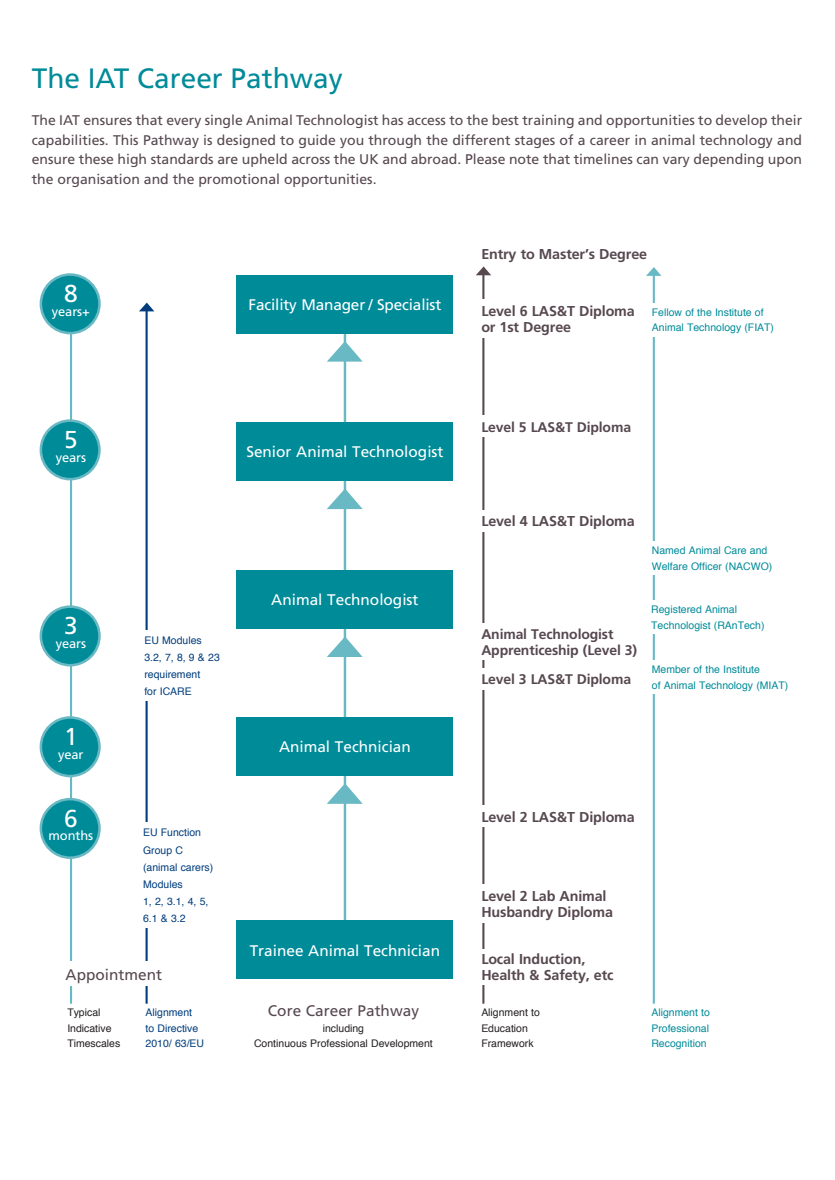
<style>
.page{position:relative;width:835px;height:1180px;background:#fff}
.page>*{position:absolute;margin:0;border:0;box-sizing:border-box;transform-origin:0 0}
.t1{font:28px "Frutiger";color:#008b99}
.t2{font:24.43px "Frutiger";color:#fff}
.t3{font:15.36px "Frutiger";color:#fff}
.t4{font:15.36px "Frutiger";color:#574850}
.t5{font:700 14.31px/16.1px "Frutiger";letter-spacing:-.01em;color:#574850}
.t6{font:14px/19.6px "Frutiger";color:#574850;text-align:justify}
.t7{font:700 13.96px/16.1px "Frutiger";letter-spacing:-.01em;color:#574850}
.t8{font:12.91px "Frutiger";letter-spacing:-.01em;color:#fff}
.t9{font:10.46px/15.7px "Helvetica";color:#008b99}
.t10{font:10.46px/17.1px "Helvetica";color:#013d7d}
.t11{font:10.46px/15.7px "Helvetica";color:#231f20}
</style>
<div class="page">
<hr style="left:482px;top:270px;width:2px;height:733px;background:#574850">
<hr style="left:652px;top:274px;width:2px;height:729px;background:#69b9c4">
<hr style="left:70px;top:314px;width:2px;height:689px;background:#69b9c4">
<hr style="left:343px;top:330px;width:3px;height:593px;background:#69b9c4">
<div style="left:236px;top:275px;width:217px;height:59px;background:#008b99"></div>
<div style="left:236px;top:422px;width:217px;height:59px;background:#008b99"></div>
<div style="left:236px;top:570px;width:217px;height:58px;background:#008b99"></div>
<div style="left:236px;top:717px;width:217px;height:58px;background:#008b99"></div>
<div style="left:236px;top:920px;width:217px;height:59px;background:#008b99"></div>
<svg style="left:327px;top:636px;width:35px;height:21px"></svg>
<svg style="left:327px;top:783px;width:35px;height:21px"></svg>
<svg style="left:327px;top:341px;width:35px;height:21px"></svg>
<svg style="left:327px;top:488px;width:35px;height:21px"></svg>
<hr style="left:145px;top:310px;width:3px;height:693px;background:#013d7d">
<div style="left:480px;top:300px;width:162px;height:38px;background:#fff"></div>
<div style="left:480px;top:415px;width:158px;height:22px;background:#fff"></div>
<div style="left:480px;top:510px;width:160px;height:21px;background:#fff"></div>
<div style="left:480px;top:668px;width:158px;height:22px;background:#fff"></div>
<div style="left:480px;top:624px;width:162px;height:36px;background:#fff"></div>
<div style="left:480px;top:805px;width:160px;height:22px;background:#fff"></div>
<div style="left:480px;top:884px;width:145px;height:38px;background:#fff"></div>
<div style="left:480px;top:948px;width:147px;height:36px;background:#fff"></div>
<div style="left:143px;top:630px;width:85px;height:70px;background:#fff"></div>
<div style="left:142px;top:822px;width:82px;height:106px;background:#fff"></div>
<div style="left:650px;top:541px;width:128px;height:34px;background:#fff"></div>
<div style="left:650px;top:303px;width:157px;height:33px;background:#fff"></div>
<div style="left:650px;top:600px;width:129px;height:33px;background:#fff"></div>
<div style="left:650px;top:660px;width:146px;height:34px;background:#fff"></div>
<div style="left:41px;top:274px;width:58px;height:59px;background:#008b99;border-radius:50%"></div>
<div style="left:40px;top:273px;width:61px;height:61px;border:3px solid #69b9c4;border-radius:50%"></div>
<div style="left:41px;top:420px;width:58px;height:59px;background:#008b99;border-radius:50%"></div>
<div style="left:40px;top:419px;width:61px;height:61px;border:3px solid #69b9c4;border-radius:50%"></div>
<div style="left:41px;top:606px;width:58px;height:59px;background:#008b99;border-radius:50%"></div>
<div style="left:40px;top:605px;width:61px;height:61px;border:3px solid #69b9c4;border-radius:50%"></div>
<div style="left:41px;top:717px;width:58px;height:59px;background:#008b99;border-radius:50%"></div>
<div style="left:40px;top:716px;width:61px;height:61px;border:3px solid #69b9c4;border-radius:50%"></div>
<div style="left:41px;top:799px;width:58px;height:58px;background:#008b99;border-radius:50%"></div>
<div style="left:40px;top:798px;width:61px;height:61px;border:3px solid #69b9c4;border-radius:50%"></div>
<svg style="left:139px;top:302px;width:15px;height:9px"></svg>
<div style="left:53px;top:961px;width:121px;height:25px;background:#fff"></div>
<svg style="left:646px;top:267px;width:15px;height:9px"></svg>
<svg style="left:476px;top:266px;width:15px;height:9px"></svg>
<h1 class="t1" style="left:32px;top:62px;width:312px">The IAT Career Pathway</h1>
<p class="t6" style="left:32px;top:110px;width:771px">The IAT ensures that every single Animal Technologist has access to the best training and opportunities to develop their capabilities. This Pathway is designed to guide you through the different stages of a career in animal technology and ensure these high standards are upheld across the UK and abroad. Please note that timelines can vary depending upon the organisation and the promotional opportunities.</p>
<h2 class="t2" style="left:64px;top:279px;width:15px">8</h2>
<p class="t8" style="left:52px;top:304px;width:39px">years+</p>
<h2 class="t2" style="left:64px;top:425px;width:15px">5</h2>
<p class="t8" style="left:56px;top:450px;width:32px">years</p>
<p class="t3" style="left:248px;top:296px;width:194px">Facility Manager / Specialist</p>
<p class="t3" style="left:246px;top:443px;width:199px">Senior Animal Technologist</p>
<h2 class="t2" style="left:64px;top:611px;width:15px">3</h2>
<p class="t8" style="left:56px;top:636px;width:32px">years</p>
<h2 class="t2" style="left:64px;top:722px;width:15px">1</h2>
<p class="t8" style="left:58px;top:746px;width:27px">year</p>
<h2 class="t2" style="left:64px;top:804px;width:15px">6</h2>
<p class="t8" style="left:49px;top:828px;width:46px">months</p>
<p class="t10" style="left:144px;top:632px;width:77px">EU Modules<br>3.2, 7, 8, 9 &amp; 23 requirement<br>for ICARE</p>
<p class="t10" style="left:143px;top:824px;width:72px">EU Function<br>Group C (animal carers)<br>Modules<br>1, 2, 3.1, 4, 5,<br>6.1 &amp; 3.2</p>
<p class="t4" style="left:66px;top:965px;width:98px">Appointment</p>
<p class="t11" style="left:67px;top:1004px;width:54px">Typical<br>Indicative<br>Timescales</p>
<p class="t10" style="left:146px;top:1004px;width:60px;line-height:15.7px">Alignment<br>to Directive<br>2010/ 63/EU</p>
<p class="t3" style="left:271px;top:591px;width:149px">Animal Technologist</p>
<p class="t3" style="left:279px;top:737px;width:133px">Animal Technician</p>
<p class="t3" style="left:250px;top:941px;width:192px">Trainee Animal Technician</p>
<p class="t4" style="left:268px;top:1001px;width:153px">Core Career Pathway</p>
<p class="t11" style="left:254px;top:1020px;width:180px;text-align:center">including<br>Continuous Professional Development</p>
<p class="t5" style="left:481px;top:246px;width:167px">Entry to Master’s Degree</p>
<p class="t5" style="left:481px;top:303px;width:155px">Level 6 LAS&amp;T Diploma or 1st Degree</p>
<p class="t9" style="left:651px;top:304px;width:124px">Fellow of the Institute of<br>Animal Technology (FIAT)</p>
<p class="t7" style="left:481px;top:419px;width:151px">Level 5 LAS&amp;T Diploma</p>
<p class="t5" style="left:481px;top:513px;width:155px">Level 4 LAS&amp;T Diploma</p>
<p class="t7" style="left:481px;top:626px;width:157px">Animal Technologist<br>Apprenticeship (Level 3)</p>
<p class="t7" style="left:481px;top:671px;width:151px">Level 3 LAS&amp;T Diploma</p>
<p class="t9" style="left:651px;top:543px;width:122px">Named Animal Care and<br>Welfare Officer (NACWO)</p>
<p class="t9" style="left:651px;top:601px;width:115px">Registered Animal<br>Technologist (RAnTech)</p>
<p class="t9" style="left:651px;top:662px;width:138px">Member of the Institute<br>of Animal Technology (MIAT)</p>
<p class="t5" style="left:481px;top:808px;width:155px">Level 2 LAS&amp;T Diploma</p>
<p class="t5" style="left:481px;top:887px;width:133px">Level 2 Lab Animal<br>Husbandry Diploma</p>
<p class="t5" style="left:481px;top:951px;width:134px">Local Induction,<br>Health &amp; Safety, etc</p>
<p class="t11" style="left:481px;top:1004px;width:60px">Alignment to<br>Education<br>Framework</p>
<p class="t9" style="left:651px;top:1004px;width:60px;text-align:justify">Alignment to Professional Recognition</p>
</div>
